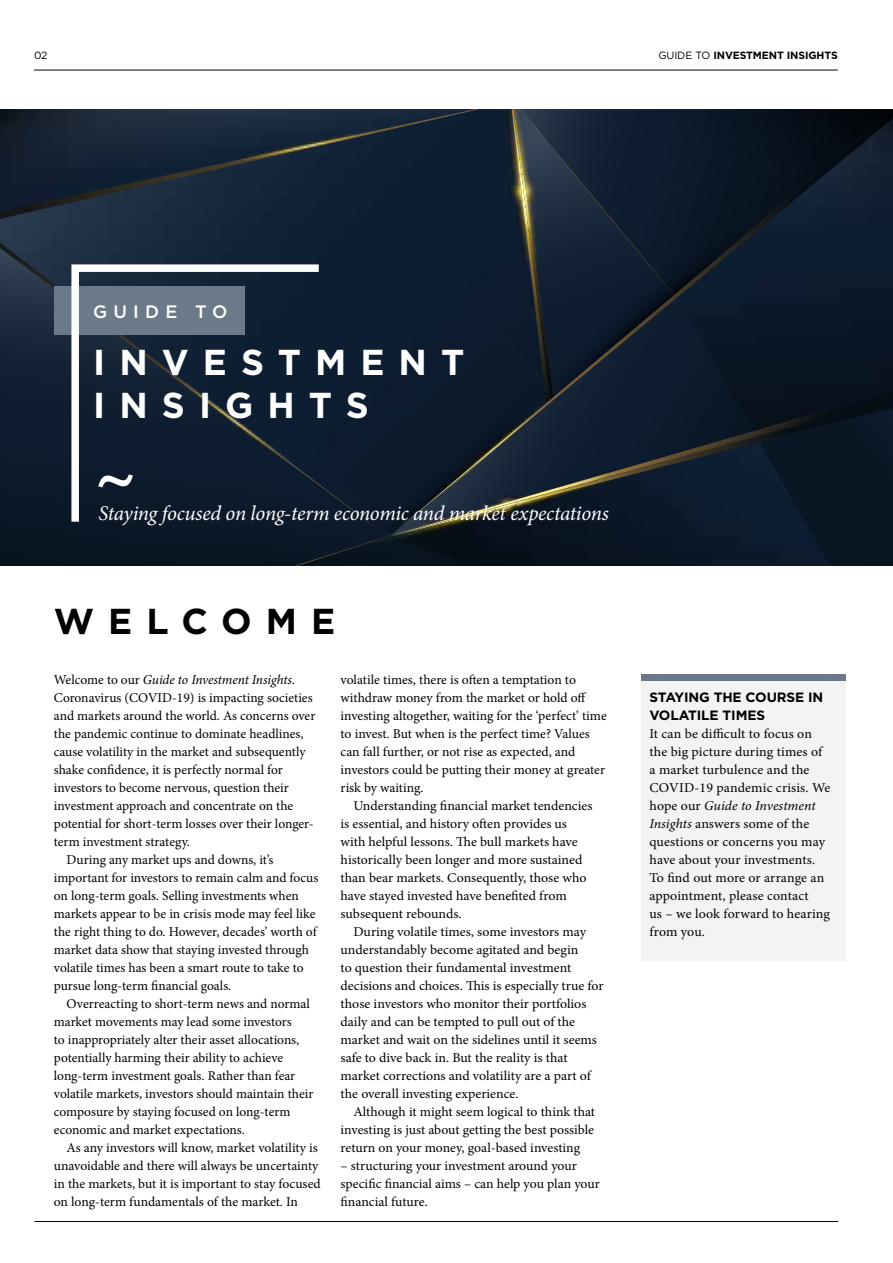
<style>
.page{position:relative;width:893px;height:1263px;background:#fff}
.page>*{position:absolute;margin:0;border:0;box-sizing:border-box;transform-origin:0 0}
.t1{font:700 36px/43.5px "Gotham HTF";letter-spacing:.39em;color:#fff}
.t2{font:700 36px "Gotham HTF";letter-spacing:.39em;color:#000}
.t3{font:italic 21px "Minion Pro";letter-spacing:-.015em;color:#fff}
.t4{font:500 18px "Gotham HTF";letter-spacing:.34em;color:#fff}
.t5{font:13.5px/18px "Minion Pro";color:#000}
.t6{font:italic 13.5px "Minion Pro";letter-spacing:-.01em;color:#000}
.t7{font:700 13.5px/18px "Gotham HTF";letter-spacing:-.01em;color:#000}
.t8{font:700 10.5px "Gotham HTF";letter-spacing:-.01em;color:#000}
.t9{font:10.5px "Gotham HTF";color:#000}
.s1{font-weight:400}
.s2{font-style:normal}
.s3{font-style:italic}
</style>
<div class="page">
<div style="left:0;top:533px;width:318px;height:33px;background:#0a1523"></div>
<div style="left:830px;top:469px;width:63px;height:97px;background:#091623"></div>
<img style="left:297px;top:541px;width:97px;height:25px">
<img style="left:0;top:109px;width:504px;height:226px">
<img style="left:396px;top:469px;width:434px;height:97px">
<img style="left:400px;top:298px;width:356px;height:230px">
<img style="left:652px;top:408px;width:241px;height:61px">
<img style="left:544px;top:109px;width:349px;height:299px">
<img style="left:0;top:243px;width:383px;height:290px">
<img style="left:0;top:109px;width:479px;height:110px">
<img style="left:542px;top:110px;width:132px;height:122px">
<img style="left:294px;top:556px;width:34px;height:10px">
<div style="left:335px;top:335px;width:211px;height:197px;background:#0d1a30"></div>
<img style="left:542px;top:232px;width:131px;height:162px">
<div style="left:502px;top:308px;width:42px;height:67px;background:#0c1a2b"></div>
<img style="left:537px;top:325px;width:3px;height:50px">
<img style="left:540px;top:309px;width:13px;height:66px">
<img style="left:622px;top:133px;width:170px;height:162px">
<img style="left:695px;top:195px;width:98px;height:82px">
<img style="left:394px;top:543px;width:10px;height:23px">
<img style="left:404px;top:543px;width:71px;height:23px">
<img style="left:318px;top:533px;width:74px;height:24px">
<img style="left:328px;top:535px;width:68px;height:21px">
<img style="left:385px;top:529px;width:114px;height:12px">
<img style="left:385px;top:506px;width:13px;height:18px">
<img style="left:389px;top:508px;width:107px;height:29px">
<img style="left:324px;top:537px;width:61px;height:19px">
<img style="left:579px;top:504px;width:73px;height:5px">
<img style="left:579px;top:454px;width:114px;height:50px">
<img style="left:398px;top:375px;width:181px;height:153px">
<img style="left:398px;top:399px;width:148px;height:130px">
<img style="left:491px;top:398px;width:62px;height:52px">
<img style="left:553px;top:373px;width:28px;height:23px">
<svg style="left:544px;top:384px;width:10px;height:19px"></svg>
<svg style="left:376px;top:524px;width:24px;height:14px"></svg>
<img style="left:190px;top:121px;width:234px;height:49px">
<img style="left:541px;top:109px;width:1px;height:191px">
<img style="left:504px;top:109px;width:27px;height:199px">
<img style="left:512px;top:109px;width:23px;height:197px">
<img style="left:513px;top:109px;width:28px;height:194px">
<img style="left:531px;top:306px;width:4px;height:18px">
<img style="left:535px;top:303px;width:5px;height:22px">
<img style="left:538px;top:301px;width:4px;height:22px">
<img style="left:511px;top:174px;width:23px;height:33px">
<img style="left:519px;top:174px;width:2px;height:33px">
<img style="left:521px;top:174px;width:7px;height:33px">
<hr style="left:34px;top:70px;width:804px;height:1px;background:#000">
<div style="left:54px;top:286px;width:190px;height:48px;background:#6b7988"></div>
<svg style="left:68px;top:261px;width:258px;height:268px"></svg>
<svg style="left:98px;top:474px;width:35px;height:13px"></svg>
<hr style="left:34px;top:1221px;width:804px;height:1px;background:#000">
<div style="left:641px;top:674px;width:205px;height:286px;background:#f2f3f4"></div>
<div style="left:641px;top:674px;width:205px;height:7px;background:#6b7988"></div>
<p class="t9" style="left:34px;top:49px;width:15px">02</p>
<p class="t8" style="left:658px;top:49px;width:181px"><span class="s1">GUIDE TO</span> INVESTMENT INSIGHTS</p>
<h3 class="t4" style="left:93px;top:301px;width:136px">GUIDE TO</h3>
<h1 class="t1" style="left:93px;top:339px;width:372px">INVESTMENT<br>INSIGHTS</h1>
<h2 class="t3" style="left:98px;top:499px;width:512px">Staying focused on long-term economic and market expectations</h2>
<h1 class="t2" style="left:54px;top:600px;width:283px">WELCOME</h1>
<p class="t6" style="left:54px;top:670px;width:243px"><span class="s2">Welcome to our</span> Guide to Investment Insights.</p>
<p class="t5" style="left:54px;top:689px;width:260px">Coronavirus (COVID-19) is impacting societies</p>
<p class="t5" style="left:54px;top:707px;width:263px">and markets around the world. As concerns over</p>
<p class="t5" style="left:54px;top:725px;width:251px">the pandemic continue to dominate headlines,</p>
<p class="t5" style="left:54px;top:743px;width:253px">cause volatility in the market and subsequently</p>
<p class="t5" style="left:54px;top:761px;width:230px">shake confidence, it is perfectly normal for</p>
<p class="t5" style="left:54px;top:779px;width:236px">investors to become nervous, question their</p>
<p class="t5" style="left:54px;top:797px;width:241px">investment approach and concentrate on the</p>
<p class="t5" style="left:54px;top:815px;width:261px">potential for short-term losses over their longer-</p>
<p class="t5" style="left:54px;top:833px;width:138px">term investment strategy.</p>
<p class="t5" style="left:67px;top:851px;width:208px">During any market ups and downs, it’s</p>
<p class="t5" style="left:54px;top:869px;width:266px">important for investors to remain calm and focus</p>
<p class="t5" style="left:54px;top:887px;width:247px">on long-term goals. Selling investments when</p>
<p class="t5" style="left:54px;top:905px;width:263px">markets appear to be in crisis mode may feel like</p>
<p class="t5" style="left:54px;top:923px;width:264px">the right thing to do. However, decades’ worth of</p>
<p class="t5" style="left:54px;top:941px;width:257px">market data show that staying invested through</p>
<p class="t5" style="left:54px;top:959px;width:251px">volatile times has been a smart route to take to</p>
<p class="t5" style="left:54px;top:977px;width:179px">pursue long-term financial goals.</p>
<p class="t5" style="left:67px;top:995px;width:245px">Overreacting to short-term news and normal</p>
<p class="t5" style="left:54px;top:1013px;width:239px">market movements may lead some investors</p>
<p class="t5" style="left:54px;top:1031px;width:247px">to inappropriately alter their asset allocations,</p>
<p class="t5" style="left:54px;top:1049px;width:231px">potentially harming their ability to achieve</p>
<p class="t5" style="left:54px;top:1067px;width:243px">long-term investment goals. Rather than fear</p>
<p class="t5" style="left:54px;top:1085px;width:261px">volatile markets, investors should maintain their</p>
<p class="t5" style="left:54px;top:1103px;width:238px">composure by staying focused on long-term</p>
<p class="t5" style="left:54px;top:1121px;width:192px">economic and market expectations.</p>
<p class="t5" style="left:67px;top:1139px;width:253px">As any investors will know, market volatility is</p>
<p class="t5" style="left:54px;top:1157px;width:266px">unavoidable and there will always be uncertainty</p>
<p class="t5" style="left:54px;top:1175px;width:268px">in the markets, but it is important to stay focused</p>
<p class="t5" style="left:54px;top:1193px;width:246px">on long-term fundamentals of the market. In</p>
<p class="t5" style="left:341px;top:671px;width:268px">volatile times, there is often a temptation to withdraw money from the market or hold off investing altogether, waiting for the ‘perfect’ time to invest. But when is the perfect time? Values can fall further, or not rise as expected, and investors could be putting their money at greater risk by waiting.</p>
<p class="t5" style="left:341px;top:797px;width:253px;text-indent:13px">Understanding financial market tendencies is essential, and history often provides us with helpful lessons. The bull markets have historically been longer and more sustained than bear markets. Consequently, those who have stayed invested have benefited from subsequent rebounds.</p>
<p class="t5" style="left:341px;top:923px;width:265px;text-indent:13px">During volatile times, some investors may understandably become agitated and begin<br>to question their fundamental investment decisions and choices. This is especially true for those investors who monitor their portfolios daily and can be tempted to pull out of the market and wait on the sidelines until it seems safe to dive back in. But the reality is that market corrections and volatility are a part of the overall investing experience.</p>
<p class="t5" style="left:341px;top:1103px;width:256px;text-align:justify;text-indent:13px">Although it might seem logical to think that investing is just about getting the best possible return on your money, goal-based investing</p>
<p class="t5" style="left:341px;top:1157px;width:261px">– structuring your investment around your specific financial aims – can help you plan your financial future.</p>
<p class="t7" style="left:649px;top:688px;width:175px">STAYING THE COURSE IN<br>VOLATILE TIMES</p>
<p class="t5" style="left:649px;top:725px;width:182px">It can be difficult to focus on the big picture during times of a market turbulence and the<br>COVID-19 pandemic crisis. We hope our <span class="s3">Guide to Investment<br>Insights</span> answers some of the questions or concerns you may have about your investments.<br>To find out more or arrange an appointment, please contact<br>us – we look forward to hearing from you.</p>
</div>
